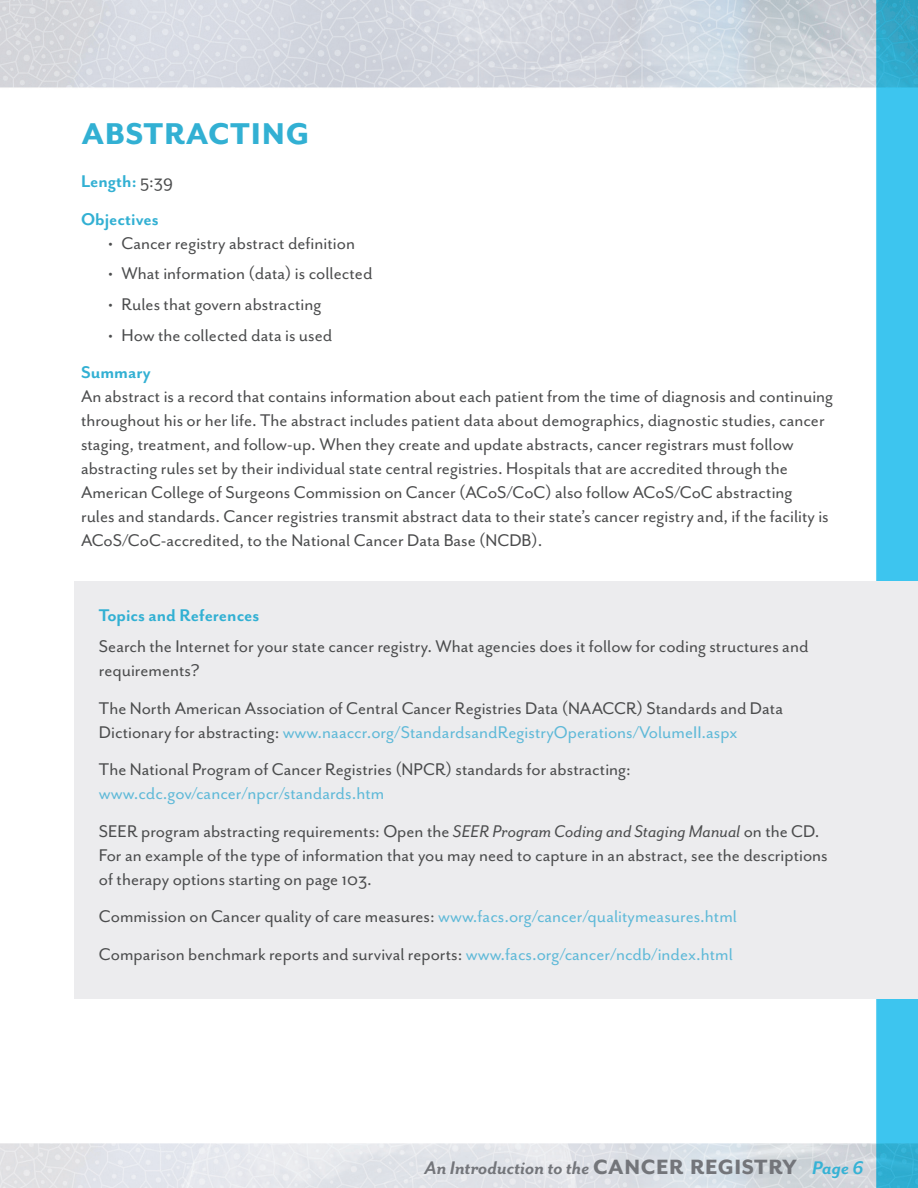
<style>
.page{position:relative;width:918px;height:1188px;background:#fff}
.page>*{position:absolute;margin:0;border:0;box-sizing:border-box;transform-origin:0 0}
.t1{font:48px "Mr Eaves San SCB";color:#32b0d3}
.t2{font:21px "Mr Eaves San BI";color:#73757a}
.t3{font:19.5px/24px "Mr Eaves San R";color:#4b4c4d}
.t4{font:19.5px/37.5px "Mr Eaves San B";color:#32b0d3}
.s1{font-family:"Mr Eaves San R";color:#4b4c4d}
.s2{color:#5fb9d8}
.s3{font-family:"Mr Eaves San RI"}
.s4{font-family:"Mr Eaves San SCB";font-size:33px}
.s5{color:#36b2d5}
</style>
<div class="page">
<img style="left:0;top:0;width:918px;height:1188px">
<div style="left:75px;top:581px;width:843px;height:418px;background:#ececee"></div>
<h1 class="t1" style="left:81px;top:102px;width:230px">abstracting</h1>
<p class="t4" style="left:81px;top:163px;width:94px">Length: <span class="s1">5:39<br></span>Objectives</p>
<p class="t3" style="left:108px;top:231px;width:249px">• Cancer registry abstract definition</p>
<p class="t3" style="left:108px;top:262px;width:266px">• What information (data) is collected</p>
<p class="t3" style="left:108px;top:292px;width:215px">• Rules that govern abstracting</p>
<p class="t3" style="left:108px;top:323px;width:226px">• How the collected data is used</p>
<p class="t4" style="left:81px;top:354px;width:71px">Summary</p>
<p class="t3" style="left:81px;top:385px;width:754px">An abstract is a record that contains information about each patient from the time of diagnosis and continuing throughout his or her life. The abstract includes patient data about demographics, diagnostic studies, cancer staging, treatment, and follow-up. When they create and update abstracts, cancer registrars must follow abstracting rules set by their individual state central registries. Hospitals that are accredited through the American College of Surgeons Commission on Cancer (ACoS/CoC) also follow ACoS/CoC abstracting<br>rules and standards. Cancer registries transmit abstract data to their state’s cancer registry and, if the facility is ACoS/CoC-accredited, to the National Cancer Data Base (NCDB).</p>
<p class="t4" style="left:99px;top:597px;width:162px">Topics and References</p>
<p class="t3" style="left:99px;top:634px;width:711px">Search the Internet for your state cancer registry. What agencies does it follow for coding structures and requirements?</p>
<p class="t3" style="left:99px;top:696px;width:686px">The North American Association of Central Cancer Registries Data (NAACCR) Standards and Data<br>Dictionary for abstracting: <span class="s2">www.naaccr.org/StandardsandRegistryOperations/VolumeII.aspx</span></p>
<p class="t3" style="left:99px;top:757px;width:533px">The National Program of Cancer Registries (NPCR) standards for abstracting:</p>
<p class="t3" style="left:99px;top:775px;width:722px;line-height:37.5px"><span class="s2">www.cdc.gov/cancer/npcr/standards.htm<br></span>SEER program abstracting requirements: Open the <span class="s3">SEER Program Coding and Staging Manual</span> on the CD.</p>
<p class="t3" style="left:99px;top:843px;width:730px">For an example of the type of information that you may need to capture in an abstract, see the descriptions of therapy options starting on page 103.</p>
<p class="t3" style="left:99px;top:898px;width:640px;line-height:37.5px">Commission on Cancer quality of care measures: <span class="s2">www.facs.org/cancer/qualitymeasures.html<br></span>Comparison benchmark reports and survival reports: <span class="s2">www.facs.org/cancer/ncdb/index.html</span></p>
<p class="t2" style="left:424px;top:1156px;width:441px">An Introduction to the <span class="s4">cancer registry</span> <span class="s5">Page 6</span></p>
</div>
